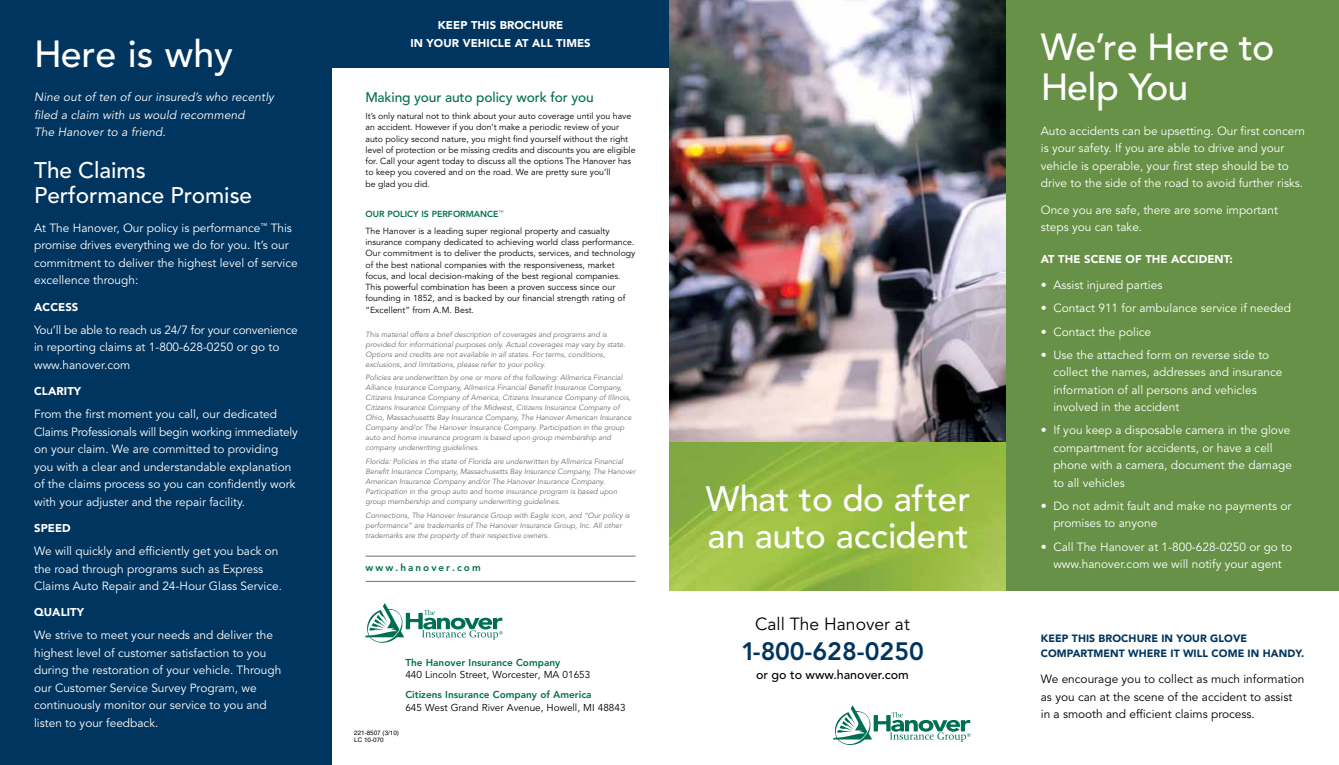
<style>
.page{position:relative;width:1339px;height:765px;background:#fff}
.page>*{position:absolute;margin:0;border:0;box-sizing:border-box;transform-origin:0 0}
.t1{font:500 37.5px/40px "Avenir";letter-spacing:-.01em;color:#fff}
.t2{font:500 35px/37.5px "Avenir";color:#fff}
.t3{font:800 25px "Avenir";color:#00355f}
.t4{font:500 22.5px/25px "Avenir";color:#fff}
.t5{font:17.5px "Avenir";color:#000}
.t6{font:500 13.75px "Avenir";letter-spacing:-.01em;color:#006f51}
.t7{font:500 12.5px "Avenir";color:#000}
.t8{font:11.88px/17.5px "Avenir";color:#fff}
.t9{font:11.88px/17.5px "Avenir";color:#000}
.t10{font:italic 11.88px/17.5px "Avenir";letter-spacing:.01em;color:#fff}
.t11{font:900 11.25px/17.5px "Avenir";letter-spacing:.01em;color:#fff;text-align:center}
.t12{font:900 10.5px/15px "Avenir";letter-spacing:.01em;color:#00355f}
.t13{font:10px "Avenir";color:#000}
.t14{font:800 10px "Avenir";color:#006f51}
.t15{font:800 10px "Avenir";letter-spacing:.2em;color:#006f51}
.t16{font:8.75px/11.2px "Avenir";color:#000}
.t17{font:italic 7.5px/10px "Avenir";color:#6d6e71}
.t18{font:6.25px/7.5px "Helvetica";color:#000}
.s1{font-weight:800;color:#006f51}
</style>
<div class="page">
<img style="left:669px;top:442px;width:338px;height:149px">
<img style="left:669px;top:0;width:338px;height:442px">
<div style="left:0;top:0;width:332px;height:765px;background:#00355f"></div>
<div style="left:1007px;top:0;width:332px;height:591px;background:#679146"></div>
<div style="left:324px;top:0;width:345px;height:68px;background:#00355f"></div>
<svg style="left:833px;top:705px;width:137px;height:40px"></svg>
<svg style="left:365px;top:603px;width:138px;height:40px"></svg>
<hr style="left:365px;top:556px;width:270px;height:1px;background:#6d6e71">
<hr style="left:365px;top:581px;width:270px;height:1px;background:#6d6e71">
<h1 class="t1" style="left:34px;top:35px;width:200px">Here is why</h1>
<p class="t10" style="left:34px;top:89px;width:241px">Nine out of ten of our insured’s who recently filed a claim with us would recommend<br>The Hanover to a friend.</p>
<h3 class="t4" style="left:34px;top:158px;width:220px">The Claims<br>Performance Promise</h3>
<p class="t8" style="left:34px;top:219px;width:265px">At The Hanover, Our policy is performance<sup>™</sup> This promise drives everything we do for you. It’s our commitment to deliver the highest level of service excellence through:</p>
<p class="t11" style="left:34px;top:298px;width:39px">ACCESS</p>
<p class="t8" style="left:34px;top:321px;width:265px">You’ll be able to reach us 24/7 for your convenience in reporting claims at 1-800-628-0250 or go to www.hanover.com</p>
<p class="t11" style="left:34px;top:382px;width:49px">CLARITY</p>
<p class="t8" style="left:34px;top:406px;width:265px">From the first moment you call, our dedicated Claims Professionals will begin working immediately on your claim. We are committed to providing you with a clear and understandable explanation of the claims process so you can confidently work with your adjuster and the repair facility.</p>
<p class="t11" style="left:34px;top:519px;width:38px">SPEED</p>
<p class="t8" style="left:34px;top:543px;width:249px">We will quickly and efficiently get you back on the road through programs such as Express<br>Claims Auto Repair and 24-Hour Glass Service.</p>
<p class="t11" style="left:34px;top:604px;width:52px">QUALITY</p>
<p class="t8" style="left:34px;top:627px;width:249px">We strive to meet your needs and deliver the highest level of customer satisfaction to you during the restoration of your vehicle. Through our Customer Service Survey Program, we continuously monitor our service to you and listen to your feedback.</p>
<p class="t11" style="left:410px;top:17px;width:181px">KEEP THIS BROCHURE<br>IN YOUR VEHICLE AT ALL TIMES</p>
<p class="t6" style="left:365px;top:89px;width:230px">Making your auto policy work for you</p>
<p class="t16" style="left:365px;top:111px;width:271px">It’s only natural not to think about your auto coverage until you have an accident. However if you don’t make a periodic review of your auto policy second nature, you might find yourself without the right level of protection or be missing credits and discounts you are eligible for. Call your agent today to discuss all the options The Hanover has to keep you covered and on the road. We are pretty sure you’ll<br>be glad you did.</p>
<p class="t16" style="left:365px;top:206px;width:246px;line-height:16.9px"><span class="s1">Our policy is performance</span><sup>™<br></sup>The Hanover is a leading super regional property and casualty</p>
<p class="t16" style="left:365px;top:237px;width:271px">insurance company dedicated to achieving world class performance.<br>Our commitment is to deliver the products, services, and technology of the best national companies with the responsiveness, market focus, and local decision-making of the best regional companies.<br>This powerful combination has been a proven success since our founding in 1852, and is backed by our financial strength rating of “Excellent” from A.M. Best.</p>
<p class="t17" style="left:365px;top:329px;width:261px">This material offers a brief description of coverages and programs and is provided for informational purposes only. Actual coverages may vary by state.<br>Options and credits are not available in all states. For terms, conditions, exclusions, and limitations, please refer to your policy.</p>
<p class="t17" style="left:365px;top:373px;width:268px">Policies are underwritten by one or more of the following: Allmerica Financial Alliance Insurance Company, Allmerica Financial Benefit Insurance Company, Citizens Insurance Company of America, Citizens Insurance Company of Illinois, Citizens Insurance Company of the Midwest, Citizens Insurance Company of Ohio, Massachusetts Bay Insurance Company, The Hanover American Insurance Company and/or The Hanover Insurance Company. Participation in the group auto and home insurance program is based upon group membership and company underwriting guidelines.</p>
<p class="t17" style="left:365px;top:457px;width:272px">Florida: Policies in the state of Florida are underwritten by Allmerica Financial Benefit Insurance Company, Massachusetts Bay Insurance Company, The Hanover American Insurance Company and/or The Hanover Insurance Company.<br>Participation in the group auto and home insurance program is based upon group membership and company underwriting guidelines.</p>
<p class="t17" style="left:365px;top:511px;width:266px">Connections, The Hanover Insurance Group with Eagle icon, and “Our policy is performance” are trademarks of The Hanover Insurance Group, Inc. All other trademarks are the property of their respective owners.</p>
<p class="t15" style="left:365px;top:562px;width:117px">www.hanover.com</p>
<p class="t14" style="left:405px;top:657px;width:156px">The Hanover Insurance Company</p>
<p class="t13" style="left:405px;top:669px;width:186px">440 Lincoln Street, Worcester, MA 01653</p>
<p class="t14" style="left:405px;top:689px;width:188px">Citizens Insurance Company of America</p>
<p class="t13" style="left:405px;top:701px;width:222px">645 West Grand River Avenue, Howell, MI 48843</p>
<p class="t18" style="left:354px;top:729px;width:46px">221-8507 (3/10)<br>LC 10-070</p>
<h2 class="t2" style="left:706px;top:481px;width:266px">What to do after an auto accident</h2>
<h3 class="t5" style="left:755px;top:614px;width:156px">Call The Hanover at</h3>
<h3 class="t3" style="left:741px;top:637px;width:184px">1-800-628-0250</h3>
<p class="t7" style="left:756px;top:667px;width:154px">or go to www.hanover.com</p>
<h1 class="t1" style="left:1041px;top:28px;width:235px">We’re Here to<br>Help You</h1>
<p class="t8" style="left:1041px;top:122px;width:266px">Auto accidents can be upsetting. Our first concern is your safety. If you are able to drive and your vehicle is operable, your first step should be to drive to the side of the road to avoid further risks.</p>
<p class="t8" style="left:1041px;top:201px;width:239px">Once you are safe, there are some important steps you can take.</p>
<p class="t11" style="left:1041px;top:250px;width:193px">AT THE SCENE OF THE ACCIDENT:</p>
<p class="t8" style="left:1041px;top:277px;width:123px">• Assist injured parties</p>
<p class="t8" style="left:1041px;top:300px;width:252px">• Contact 911 for ambulance service if needed</p>
<p class="t8" style="left:1041px;top:323px;width:112px">• Contact the police</p>
<p class="t8" style="left:1053px;top:346px;width:231px;text-indent:-13px">• Use the attached form on reverse side to collect the names, addresses and insurance information of all persons and vehicles involved in the accident</p>
<p class="t8" style="left:1053px;top:422px;width:240px;text-indent:-13px">• If you keep a disposable camera in the glove compartment for accidents, or have a cell phone with a camera, document the damage to all vehicles</p>
<p class="t8" style="left:1053px;top:497px;width:239px;text-indent:-13px">• Do not admit fault and make no payments or promises to anyone</p>
<p class="t8" style="left:1041px;top:538px;width:253px;text-align:center">• Call The Hanover at 1-800-628-0250 or go to www.hanover.com we will notify your agent</p>
<p class="t12" style="left:1041px;top:631px;width:265px">KEEP THIS BROCHURE IN YOUR GLOVE<br>COMPARTMENT WHERE IT WILL COME IN HANDY.</p>
<p class="t9" style="left:1041px;top:671px;width:265px">We encourage you to collect as much information as you can at the scene of the accident to assist in a smooth and efficient claims process.</p>
</div>
